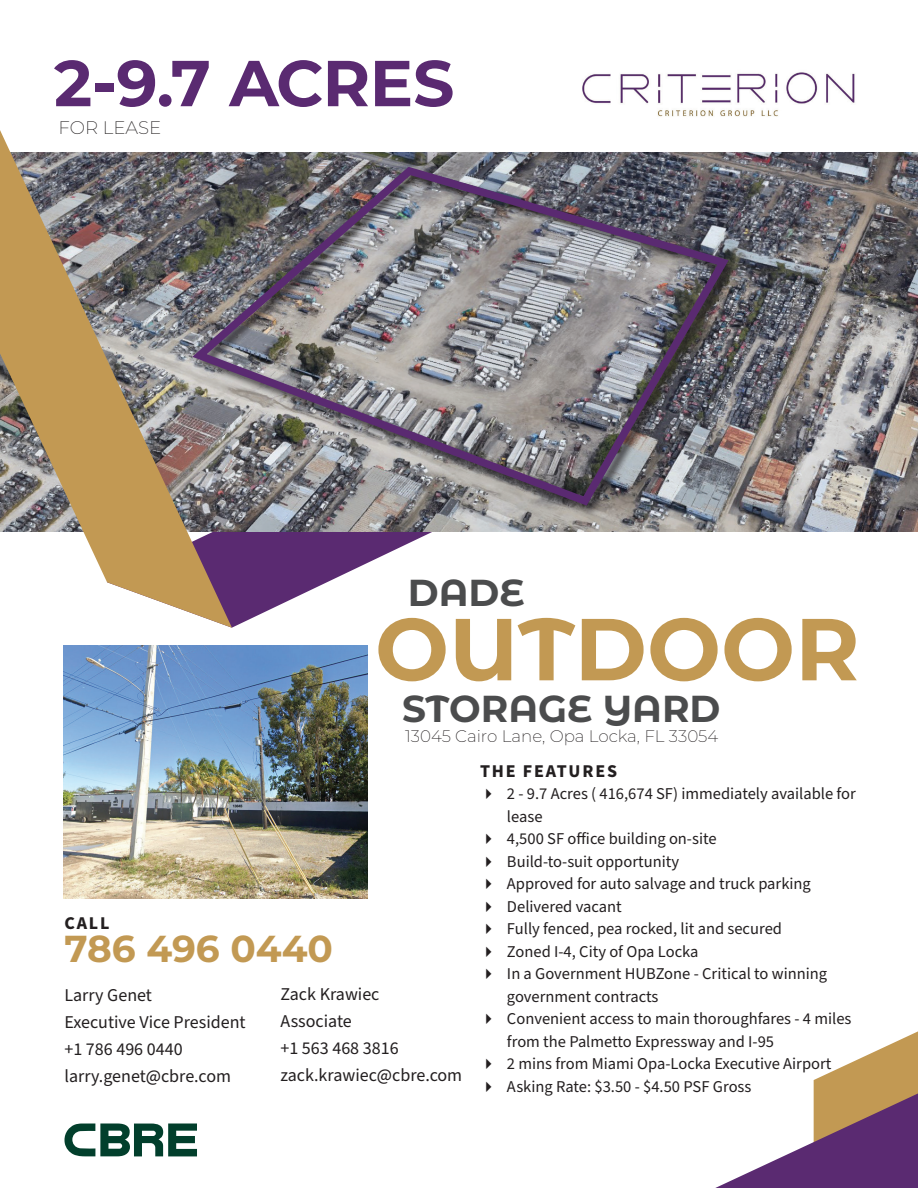
<style>
.page{position:relative;width:918px;height:1188px;background:#fff}
.page>*{position:absolute;margin:0;border:0;box-sizing:border-box;transform-origin:0 0}
.t1{font:700 87.75px "Montserrat Alternates";color:#c29953}
.t2{font:700 64.8px "Montserrat";letter-spacing:-.01em;color:#5a2a71}
.t3{font:700 37.5px "Montserrat Alternates";color:#4b4c4d}
.t4{font:700 37.5px "Montserrat Alternates";color:#c29953}
.t5{font:200 18.3px "Montserrat";color:#231f20}
.t6{font:18px/27px "Source Sans Pro";color:#231f20}
.t7{font:700 18px "Source Sans Pro";letter-spacing:.1em;color:#231f20}
.t8{font:200 16.8px "Montserrat";color:#231f20}
.t9{font:16.5px/22.5px "Source Sans Pro";color:#231f20}
</style>
<div class="page">
<svg style="left:232px;top:531px;width:403px;height:97px"></svg>
<img style="left:232px;top:152px;width:686px;height:379px">
<svg style="left:0;top:130px;width:232px;height:498px"></svg>
<img style="left:64px;top:645px;width:304px;height:253px">
<svg style="left:715px;top:1031px;width:203px;height:157px"></svg>
<img style="left:582px;top:72px;width:273px;height:45px">
<svg style="left:65px;top:1124px;width:132px;height:32px"></svg>
<div style="left:192px;top:166px;width:548px;height:351px;background:#231f20;opacity:.75"></div>
<img style="left:189px;top:163px;width:545px;height:347px">
<h2 class="t2" style="left:54px;top:37px;width:402px">2-9.7 ACRES</h2>
<p class="t5" style="left:58px;top:115px;width:104px">FOR LEASE</p>
<h3 class="t3" style="left:408px;top:566px;width:118px">DADE</h3>
<h1 class="t1" style="left:375px;top:586px;width:486px">OUTDOOR</h1>
<h3 class="t3" style="left:402px;top:681px;width:320px">STORAGE YARD</h3>
<p class="t8" style="left:405px;top:725px;width:315px">13045 Cairo Lane, Opa Locka, FL 33054</p>
<p class="t7" style="left:64px;top:911px;width:47px">CALL</p>
<h3 class="t4" style="left:64px;top:922px;width:270px">786 496 0440</h3>
<p class="t6" style="left:64px;top:982px;width:183px">Larry Genet<br>Executive Vice President +1 786 496 0440 larry.genet@cbre.com</p>
<p class="t6" style="left:280px;top:981px;width:183px">Zack Krawiec<br>Associate<br>+1 563 468 3816 zack.krawiec@cbre.com</p>
<p class="t7" style="left:480px;top:759px;width:139px">THE FEATURES</p>
<p class="t9" style="left:507px;top:783px;width:350px">2 - 9.7 Acres ( 416,674 SF) immediately available for lease<br>4,500 SF office building on-site<br>Build-to-suit opportunity<br>Approved for auto salvage and truck parking Delivered vacant<br>Fully fenced, pea rocked, lit and secured<br>Zoned I-4, City of Opa Locka<br>In a Government HUBZone - Critical to winning government contracts<br>Convenient access to main thoroughfares - 4 miles from the Palmetto Expressway and I-95<br>2 mins from Miami Opa-Locka Executive Airport Asking Rate: $3.50 - $4.50 PSF Gross</p>
</div>
